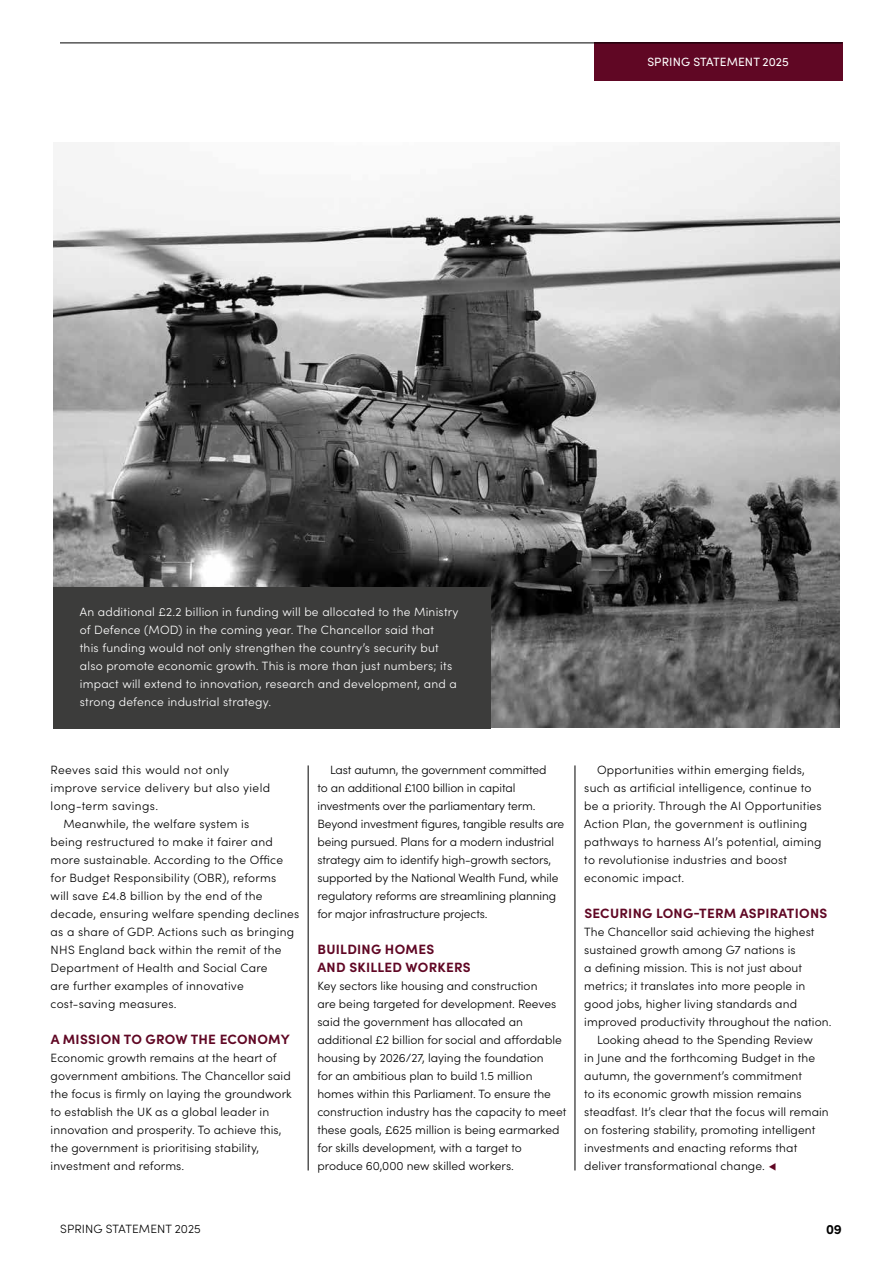
<style>
.page{position:relative;width:893px;height:1263px;background:#fff}
.page>*{position:absolute;margin:0;border:0;box-sizing:border-box;transform-origin:0 0}
.t1{font:700 13.5px/18px "Sofia Pro";letter-spacing:.02em;color:#600724}
.t2{font:700 13.5px "Sofia Pro";color:#000}
.t3{font:300 12px/18px "Sofia Pro";letter-spacing:.01em;color:#000}
.t4{font:300 12px/18px "Sofia Pro";letter-spacing:-.01em;color:#000}
.t5{font:300 12px/18px "Sofia Pro";letter-spacing:.02em;color:#fff}
.t6{font:300 12px "Sofia Pro";letter-spacing:.03em;color:#000}
.t7{font:12px "Sofia Pro";letter-spacing:.01em;color:#fff}
.s1{color:#600724}
</style>
<div class="page">
<hr style="left:308px;top:765px;width:1px;height:405px;background:#000">
<hr style="left:575px;top:765px;width:1px;height:405px;background:#000">
<div style="left:594px;top:43px;width:248px;height:38px;background:#600724"></div>
<hr style="left:60px;top:43px;width:782px;height:1px;background:#000">
<img style="left:53px;top:142px;width:787px;height:586px">
<div style="left:53px;top:587px;width:437px;height:142px;background:#3c3c3b"></div>
<p class="t7" style="left:647px;top:53px;width:143px">SPRING STATEMENT 2025</p>
<p class="t5" style="left:80px;top:602px;width:380px">An additional £2.2 billion in funding will be allocated to the Ministry of Defence (MOD) in the coming year. The Chancellor said that<br>this funding would not only strengthen the country’s security but also promote economic growth. This is more than just numbers; its impact will extend to innovation, research and development, and a strong defence industrial strategy.</p>
<p class="t6" style="left:51px;top:761px;width:180px">Reeves said this would not only</p>
<p class="t6" style="left:51px;top:779px;width:221px">improve service delivery but also yield</p>
<p class="t6" style="left:51px;top:797px;width:109px">long-term savings.</p>
<p class="t3" style="left:63px;top:814px;width:187px">Meanwhile, the welfare system is</p>
<p class="t3" style="left:51px;top:832px;width:224px">being restructured to make it fairer and</p>
<p class="t3" style="left:51px;top:850px;width:234px">more sustainable. According to the Office</p>
<p class="t3" style="left:51px;top:868px;width:227px">for Budget Responsibility (OBR), reforms</p>
<p class="t3" style="left:51px;top:886px;width:213px">will save £4.8 billion by the end of the</p>
<p class="t3" style="left:51px;top:904px;width:250px">decade, ensuring welfare spending declines</p>
<p class="t3" style="left:51px;top:922px;width:245px">as a share of GDP. Actions such as bringing</p>
<p class="t3" style="left:51px;top:940px;width:232px">NHS England back within the remit of the</p>
<p class="t3" style="left:51px;top:958px;width:218px">Department of Health and Social Care</p>
<p class="t3" style="left:51px;top:976px;width:195px">are further examples of innovative</p>
<p class="t3" style="left:51px;top:994px;width:128px">cost-saving measures.</p>
<p class="t1" style="left:51px;top:1029px;width:240px">A MISSION TO GROW THE ECONOMY</p>
<p class="t3" style="left:51px;top:1048px;width:243px">Economic growth remains at the heart of government ambitions. The Chancellor said the focus is firmly on laying the groundwork to establish the UK as a global leader in innovation and prosperity. To achieve this, the government is prioritising stability, investment and reforms.</p>
<p class="t4" style="left:317px;top:760px;width:248px;text-indent:13px">Last autumn, the government committed<br>to an additional £100 billion in capital investments over the parliamentary term.<br>Beyond investment figures, tangible results are being pursued. Plans for a modern industrial strategy aim to identify high-growth sectors, supported by the National Wealth Fund, while regulatory reforms are streamlining planning for major infrastructure projects.</p>
<p class="t1" style="left:318px;top:939px;width:155px">BUILDING HOMES<br>AND SKILLED WORKERS</p>
<p class="t3" style="left:317px;top:976px;width:250px">Key sectors like housing and construction<br>are being targeted for development. Reeves said the government has allocated an additional £2 billion for social and affordable housing by 2026/27, laying the foundation<br>for an ambitious plan to build 1.5 million homes within this Parliament. To ensure the construction industry has the capacity to meet these goals, £625 million is being earmarked for skills development, with a target to produce 60,000 new skilled workers.</p>
<p class="t3" style="left:584px;top:760px;width:239px;text-indent:13px">Opportunities within emerging fields, such as artificial intelligence, continue to be a priority. Through the AI Opportunities Action Plan, the government is outlining pathways to harness AI’s potential, aiming to revolutionise industries and boost economic impact.</p>
<p class="t1" style="left:584px;top:903px;width:245px">SECURING LONG-TERM ASPIRATIONS</p>
<p class="t3" style="left:584px;top:922px;width:232px">The Chancellor said achieving the highest</p>
<p class="t3" style="left:584px;top:940px;width:213px">sustained growth among G7 nations is</p>
<p class="t3" style="left:584px;top:958px;width:219px">a defining mission. This is not just about</p>
<p class="t3" style="left:584px;top:976px;width:223px">metrics; it translates into more people in</p>
<p class="t3" style="left:584px;top:994px;width:214px">good jobs, higher living standards and</p>
<p class="t3" style="left:584px;top:1012px;width:249px">improved productivity throughout the nation.</p>
<p class="t3" style="left:597px;top:1030px;width:217px">Looking ahead to the Spending Review</p>
<p class="t3" style="left:584px;top:1048px;width:232px">in June and the forthcoming Budget in the</p>
<p class="t3" style="left:584px;top:1066px;width:219px">autumn, the government’s commitment</p>
<p class="t3" style="left:584px;top:1084px;width:219px">to its economic growth mission remains</p>
<p class="t3" style="left:584px;top:1102px;width:246px">steadfast. It’s clear that the focus will remain</p>
<p class="t3" style="left:584px;top:1120px;width:233px">on fostering stability, promoting intelligent</p>
<p class="t3" style="left:584px;top:1138px;width:214px">investments and enacting reforms that</p>
<p class="t3" style="left:584px;top:1156px;width:194px">deliver transformational change. <span class="s1">▼</span></p>
<p class="t3" style="left:60px;top:1219px;width:142px">SPRING STATEMENT 2025</p>
<p class="t2" style="left:826px;top:1219px;width:17px">09</p>
</div>
